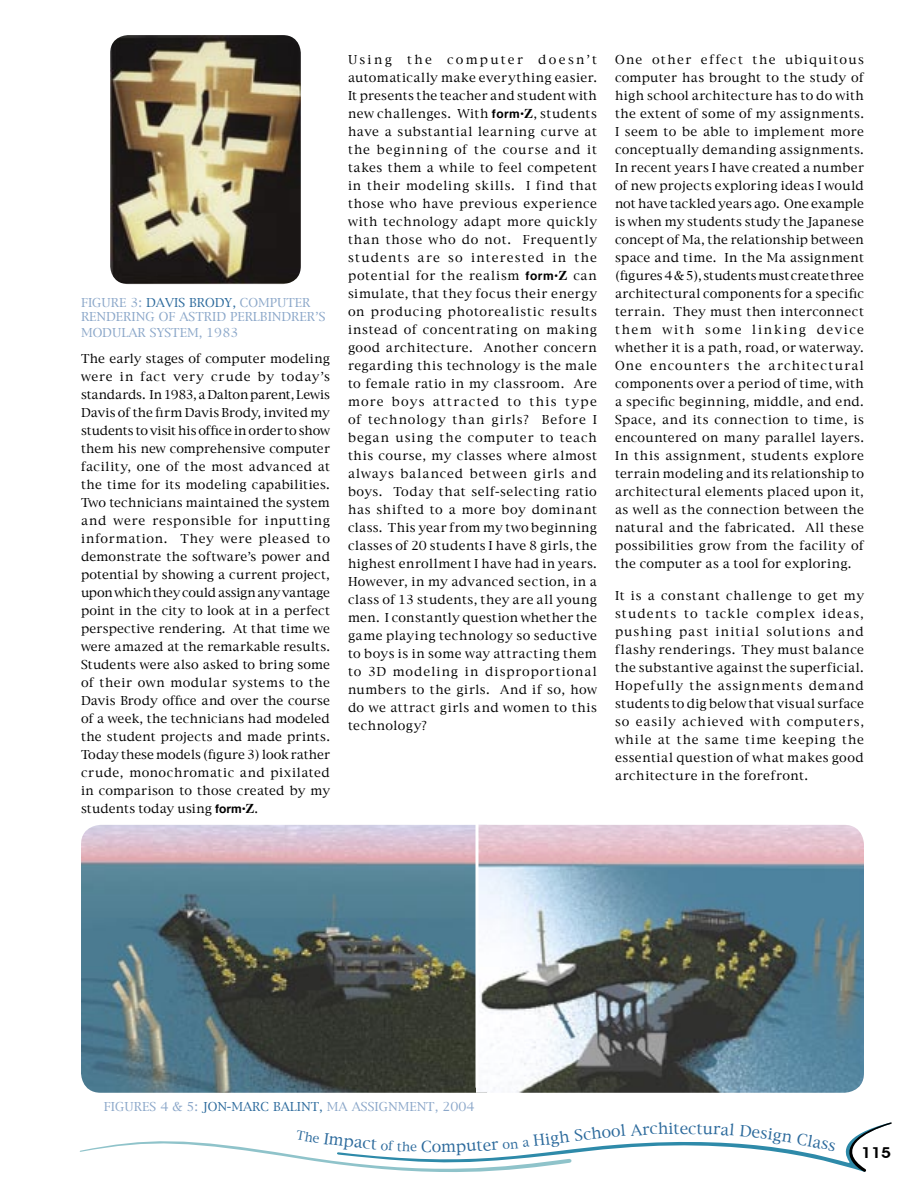
<style>
.page{position:relative;width:918px;height:1188px;background:#fff}
.page>*{position:absolute;margin:0;border:0;box-sizing:border-box;transform-origin:0 0}
.Body_Text{font:15px "New York";color:#2c6a9c}
.t1{font:600 15px "Avant Garde IT Cby BT";color:#000;scale:1.15 1}
.t2{font:12px/18px "New York";letter-spacing:.03em;color:#000;text-align:justify}
.t3{font:12px/14.4px "New York";color:#8ba7c9}
.t4{font:12px "New York";letter-spacing:.185em;color:#000}
.s1{color:#2c6a9c}
.s2{font-family:"Helvetica";font-weight:700}
.s3{font-family:"Times";font-weight:700;font-size:13.5px}
</style>
<div class="page">
<img style="left:110px;top:35px;width:191px;height:249px">
<img style="left:81px;top:825px;width:395px;height:268px">
<img style="left:476px;top:825px;width:388px;height:268px">
<hr style="left:476px;top:812px;width:2px;height:276px;background:#fff">
<svg style="left:79px;top:1122px;width:813px;height:50px"></svg>
<p class="t3" style="left:81px;top:296px;width:246px">FIGURE 3: <span class="s1">DAVIS BRODY,</span> COMPUTER<br>RENDERING OF ASTRID PERLBINDRER’S</p>
<p class="t3" style="left:81px;top:327px;width:159px">MODULAR SYSTEM, 1983</p>
<p class="t2" style="left:81px;top:351px;width:251px">The early stages of computer modeling were in fact very crude by today’s standards. In 1983, a Dalton parent, Lewis Davis of the firm Davis Brody, invited my students to visit his office in order to show them his new comprehensive computer facility, one of the most advanced at the time for its modeling capabilities.<br>Two technicians maintained the system and were responsible for inputting information. They were pleased to demonstrate the software’s power and potential by showing a current project, upon which they could assign any vantage point in the city to look at in a perfect perspective rendering. At that time we were amazed at the remarkable results.<br>Students were also asked to bring some of their own modular systems to the Davis Brody office and over the course of a week, the technicians had modeled the student projects and made prints.<br>Today these models (figure 3) look rather crude, monochromatic and pixilated in comparison to those created by my students today using <span class="s2">form•</span><span class="s3">Z</span>.</p>
<p class="t2" style="left:348px;top:51px;width:251px;text-indent:190px">doesn’t automatically make everything easier.<br>It presents the teacher and student with new challenges. With <span class="s2">form•</span><span class="s3">Z</span>, students have a substantial learning curve at the beginning of the course and it takes them a while to feel competent in their modeling skills. I find that those who have previous experience with technology adapt more quickly than those who do not. Frequently students are so interested in the potential for the realism <span class="s2">form•</span><span class="s3">Z</span> can simulate, that they focus their energy on producing photorealistic results instead of concentrating on making good architecture. Another concern regarding this technology is the male to female ratio in my classroom. Are more boys attracted to this type of technology than girls? Before I began using the computer to teach this course, my classes where almost always balanced between girls and boys. Today that self-selecting ratio has shifted to a more boy dominant class. This year from my two beginning classes of 20 students I have 8 girls, the highest enrollment I have had in years.<br>However, in my advanced section, in a class of 13 students, they are all young men. I constantly question whether the game playing technology so seductive to boys is in some way attracting them to 3D modeling in disproportional numbers to the girls. And if so, how do we attract girls and women to this technology?</p>
<p class="t2" style="left:615px;top:51px;width:251px">One other effect the ubiquitous computer has brought to the study of high school architecture has to do with the extent of some of my assignments.<br>I seem to be able to implement more conceptually demanding assignments.<br>In recent years I have created a number of new projects exploring ideas I would not have tackled years ago. One example is when my students study the Japanese concept of Ma, the relationship between space and time. In the Ma assignment (figures 4 &amp; 5), students must create three architectural components for a specific terrain. They must then interconnect them with some linking device whether it is a path, road, or waterway.<br>One encounters the architectural components over a period of time, with a specific beginning, middle, and end.<br>Space, and its connection to time, is encountered on many parallel layers.<br>In this assignment, students explore terrain modeling and its relationship to architectural elements placed upon it, as well as the connection between the natural and the fabricated. All these possibilities grow from the facility of the computer as a tool for exploring.</p>
<p class="t2" style="left:348px;top:51px;width:45px">Using</p>
<p class="t2" style="left:407px;top:51px;width:26px">the</p>
<p class="t4" style="left:447px;top:51px;width:77px">computer</p>
<p class="t2" style="left:615px;top:588px;width:251px">It is a constant challenge to get my students to tackle complex ideas, pushing past initial solutions and flashy renderings. They must balance the substantive against the superficial.<br>Hopefully the assignments demand students to dig below that visual surface so easily achieved with computers, while at the same time keeping the essential question of what makes good architecture in the forefront.</p>
<p class="t3" style="left:104px;top:1100px;width:372px">FIGURES 4 &amp; 5: <span class="s1">JON-MARC BALINT,</span> MA ASSIGNMENT, 2004</p>
<p class="Body_Text" style="left:432px;top:1137px;width:11px">o</p>
<p class="Body_Text" style="left:532px;top:1131px;width:60px;rotate:-7deg">High Sc</p>
<p class="Body_Text" style="left:674px;top:1118px;width:16px">te</p>
<p class="t1" style="left:861px;top:1144px;width:28px">115</p>
</div>
